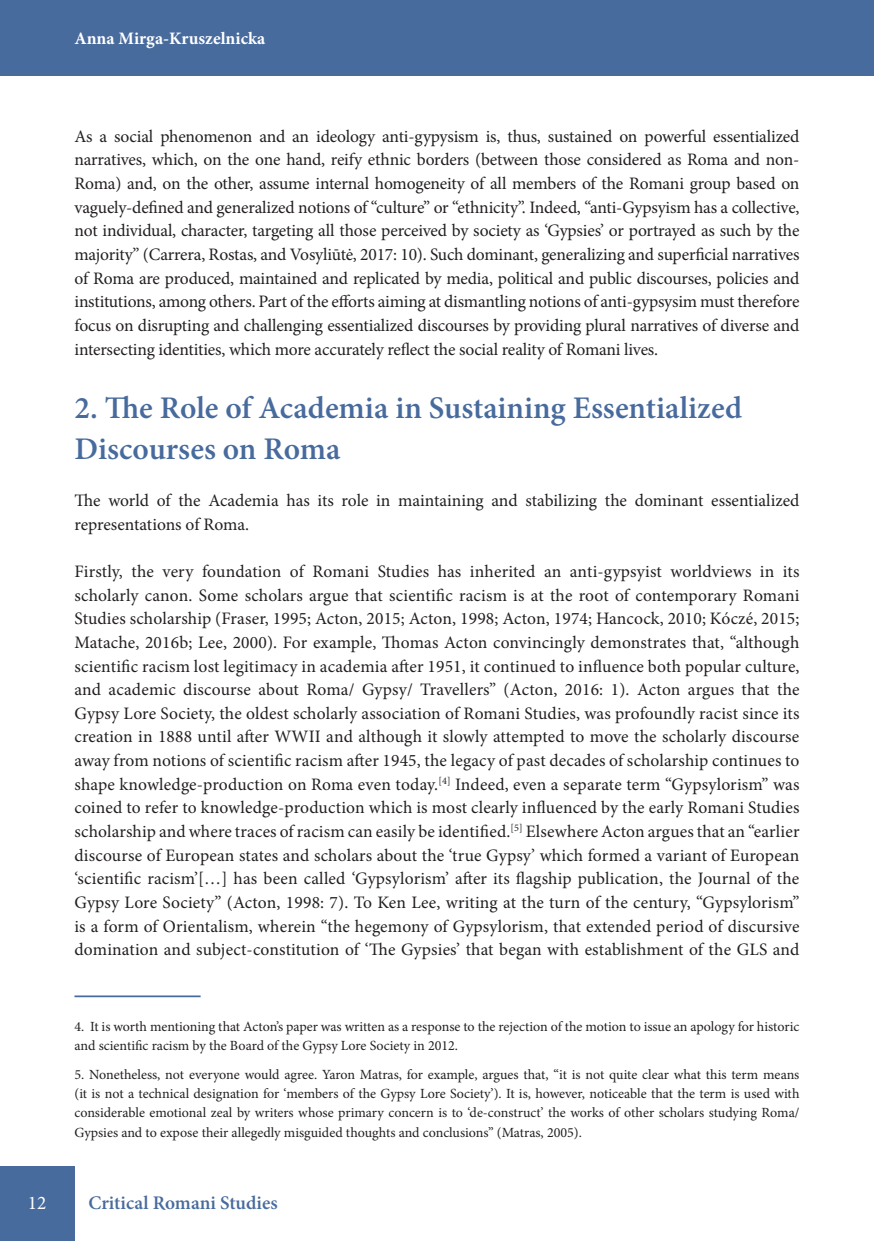
<style>
.page{position:relative;width:874px;height:1241px;background:#fff}
.page>*{position:absolute;margin:0;border:0;box-sizing:border-box;transform-origin:0 0}
.Heading_1{font:600 31.5px/40.2px "Minion Pro";color:#486b9d}
.t1{font:600 19.25px "Minion Pro";color:#486b9d}
.t2{font:19.25px "Minion Pro";color:#fff}
.main_para{font:17.5px/23.6px "Minion Pro";color:#231f20;text-align:justify}
.t3{font:700 17.5px "Minion Pro";color:#fff}
.Footnote{font:14px/19.2px "Minion Pro";color:#231f20}
</style>
<div class="page">
<div style="left:0;top:0;width:873px;height:75px;background:#486b9d"></div>
<div style="left:0;top:1166px;width:74px;height:74px;background:#486b9d"></div>
<hr style="left:74px;top:995px;width:126px;height:2px;background:#486b9d">
<p class="t3" style="left:74px;top:26px;width:192px">Anna Mirga-Kruszelnicka</p>
<p class="main_para" style="left:74px;top:124px;width:726px">As a social phenomenon and an ideology anti-gypysism is, thus, sustained on powerful essentialized narratives, which, on the one hand, reify ethnic borders (between those considered as Roma and non-Roma) and, on the other, assume internal homogeneity of all members of the Romani group based on vaguely-defined and generalized notions of “culture” or “ethnicity”. Indeed, “anti-Gypsyism has a collective, not individual, character, targeting all those perceived by society as ‘Gypsies’ or portrayed as such by the majority” (Carrera, Rostas, and Vosyliūtė, 2017: 10). Such dominant, generalizing and superficial narratives of Roma are produced, maintained and replicated by media, political and public discourses, policies and institutions, among others. Part of the efforts aiming at dismantling notions of anti-gypsysim must therefore focus on disrupting and challenging essentialized discourses by providing plural narratives of diverse and intersecting identities, which more accurately reflect the social reality of Romani lives.</p>
<p class="Heading_1" style="left:74px;top:388px;width:669px">2. The Role of Academia in Sustaining Essentialized<br>Discourses on Roma</p>
<p class="main_para" style="left:74px;top:488px;width:726px">The world of the Academia has its role in maintaining and stabilizing the dominant essentialized representations of Roma.</p>
<p class="main_para" style="left:74px;top:559px;width:726px">Firstly, the very foundation of Romani Studies has inherited an anti-gypsyist worldviews in its scholarly canon. Some scholars argue that scientific racism is at the root of contemporary Romani Studies scholarship (Fraser, 1995; Acton, 2015; Acton, 1998; Acton, 1974; Hancock, 2010; Kóczé, 2015; Matache, 2016b; Lee, 2000). For example, Thomas Acton convincingly demonstrates that, “although scientific racism lost legitimacy in academia after 1951, it continued to influence both popular culture, and academic discourse about Roma/ Gypsy/ Travellers” (Acton, 2016: 1). Acton argues that the Gypsy Lore Society, the oldest scholarly association of Romani Studies, was profoundly racist since its creation in 1888 until after WWII and although it slowly attempted to move the scholarly discourse away from notions of scientific racism after 1945, the legacy of past decades of scholarship continues to shape knowledge-production on Roma even today.<sup>[4]</sup> Indeed, even a separate term “Gypsylorism” was coined to refer to knowledge-production which is most clearly influenced by the early Romani Studies scholarship and where traces of racism can easily be identified.<sup>[5]</sup> Elsewhere Acton argues that an “earlier discourse of European states and scholars about the ‘true Gypsy’ which formed a variant of European ‘scientific racism’[…] has been called ‘Gypsylorism’ after its flagship publication, the Journal of the Gypsy Lore Society” (Acton, 1998: 7). To Ken Lee, writing at the turn of the century, “Gypsylorism” is a form of Orientalism, wherein “the hegemony of Gypsylorism, that extended period of discursive domination and subject-constitution of ‘The Gypsies’ that began with establishment of the GLS and</p>
<p class="Footnote" style="left:74px;top:1016px;width:726px">4. It is worth mentioning that Acton’s paper was written as a response to the rejection of the motion to issue an apology for historic and scientific racism by the Board of the Gypsy Lore Society in 2012.</p>
<p class="Footnote" style="left:74px;top:1064px;width:726px;text-align:justify">5. Nonetheless, not everyone would agree. Yaron Matras, for example, argues that, “it is not quite clear what this term means (it is not a technical designation for ‘members of the Gypsy Lore Society’). It is, however, noticeable that the term is used with considerable emotional zeal by writers whose primary concern is to ‘de-construct’ the works of other scholars studying Roma/ Gypsies and to expose their allegedly misguided thoughts and conclusions” (Matras, 2005).</p>
<p class="t2" style="left:28px;top:1189px;width:20px">12</p>
<p class="t1" style="left:88px;top:1189px;width:191px">Critical Romani Studies</p>
</div>
